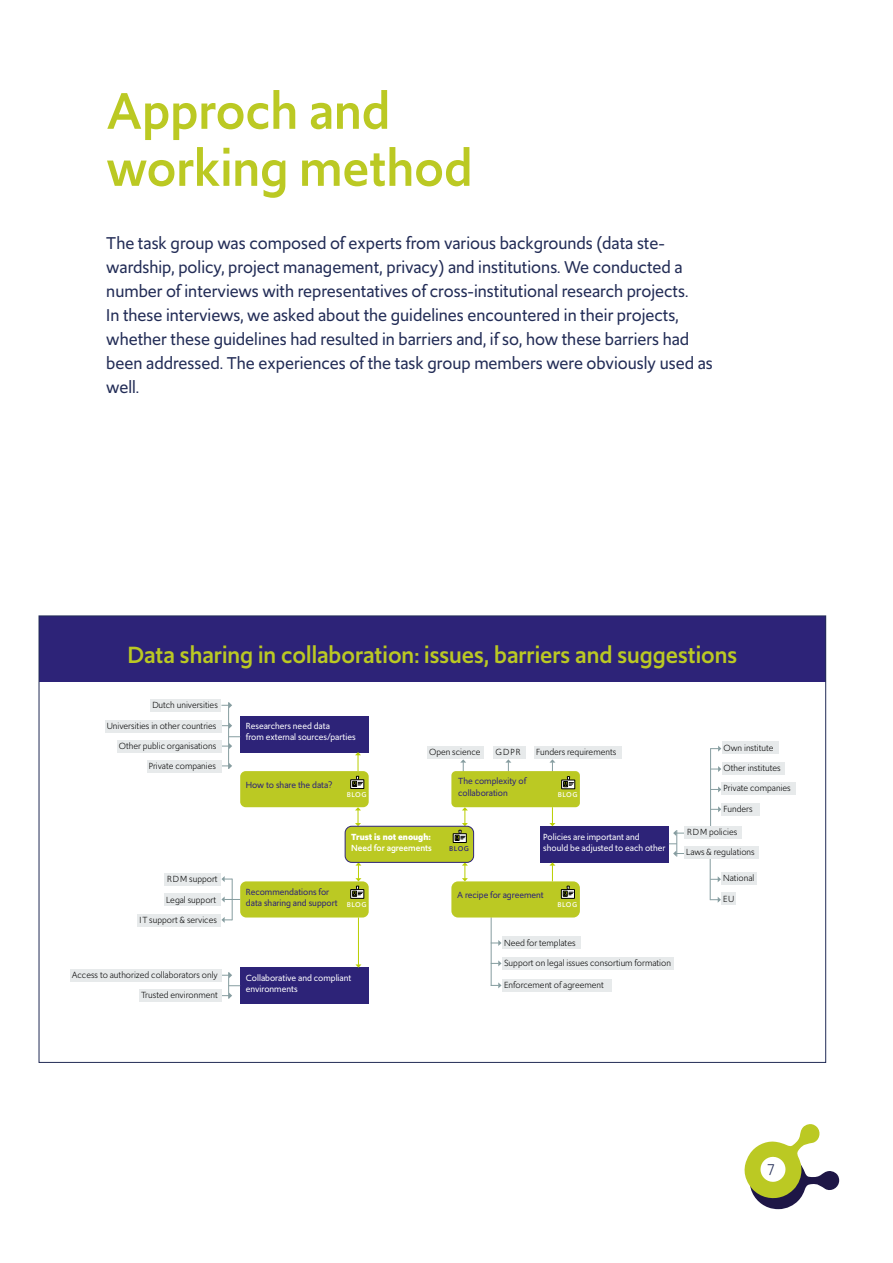
<style>
.page{position:relative;width:893px;height:1263px;background:#fff}
.page>*{position:absolute;margin:0;border:0;box-sizing:border-box;transform-origin:0 0}
.t1{font:500 54px/57px "Upgrade";color:#bbc923}
.t2{font:500 24.75px "Upgrade";color:#bbc923}
.t3{font:18px/24px "Upgrade";color:#222c56}
.t4{font:16.5px "Upgrade";color:#222c56}
.t5{font:9.3px/20.2px "Upgrade";color:#000;text-align:right}
.t6{font:9.3px/11.2px "Upgrade";color:#fff}
.t7{font:9.3px/11.2px "Upgrade";color:#2d2378}
.t8{font:700 9.3px "Upgrade";color:#fff}
.t9{font:500 9.3px "Upgrade";color:#fff}
</style>
<div class="page">
<svg style="left:744px;top:1124px;width:95px;height:85px"></svg>
<svg style="left:460px;top:759px;width:6px;height:12px"></svg>
<svg style="left:505px;top:759px;width:6px;height:12px"></svg>
<svg style="left:549px;top:759px;width:6px;height:12px"></svg>
<svg style="left:355px;top:807px;width:6px;height:19px"></svg>
<svg style="left:462px;top:863px;width:6px;height:18px"></svg>
<hr style="left:491px;top:917px;width:1px;height:69px;background:#869da0">
<div style="left:345px;top:826px;width:129px;height:36px;background:#bbc923;border-radius:7px"></div>
<div style="left:345px;top:826px;width:129px;height:37px;border:1px solid #2d2378;border-radius:7px"></div>
<div style="left:240px;top:771px;width:129px;height:36px;background:#bbc923;border-radius:6px"></div>
<div style="left:240px;top:881px;width:129px;height:36px;background:#bbc923;border-radius:6px"></div>
<div style="left:451px;top:771px;width:129px;height:36px;background:#bbc923;border-radius:4px"></div>
<div style="left:451px;top:881px;width:129px;height:36px;background:#bbc923;border-radius:7px"></div>
<div style="left:240px;top:716px;width:129px;height:36px;background:#2d2378"></div>
<div style="left:240px;top:968px;width:129px;height:36px;background:#2d2378"></div>
<div style="left:540px;top:826px;width:129px;height:36px;background:#2d2378"></div>
<hr style="left:358px;top:917px;width:1px;height:48px;background:#b9ce00">
<svg style="left:355px;top:964px;width:6px;height:4px"></svg>
<svg style="left:549px;top:807px;width:6px;height:19px"></svg>
<svg style="left:549px;top:862px;width:6px;height:19px"></svg>
<svg style="left:491px;top:982px;width:10px;height:6px"></svg>
<svg style="left:221px;top:917px;width:11px;height:6px"></svg>
<svg style="left:221px;top:743px;width:11px;height:6px"></svg>
<svg style="left:711px;top:786px;width:10px;height:6px"></svg>
<svg style="left:221px;top:763px;width:11px;height:6px"></svg>
<svg style="left:711px;top:806px;width:10px;height:6px"></svg>
<svg style="left:491px;top:960px;width:10px;height:6px"></svg>
<svg style="left:221px;top:723px;width:11px;height:6px"></svg>
<svg style="left:710px;top:897px;width:11px;height:6px"></svg>
<svg style="left:711px;top:766px;width:10px;height:6px"></svg>
<svg style="left:221px;top:896px;width:19px;height:6px"></svg>
<svg style="left:491px;top:940px;width:10px;height:6px"></svg>
<svg style="left:221px;top:876px;width:11px;height:6px"></svg>
<svg style="left:221px;top:702px;width:11px;height:6px"></svg>
<svg style="left:711px;top:876px;width:10px;height:6px"></svg>
<svg style="left:711px;top:746px;width:10px;height:6px"></svg>
<hr style="left:232px;top:879px;width:1px;height:41px;background:#869da0">
<hr style="left:228px;top:702px;width:1px;height:67px;background:#869da0">
<hr style="left:710px;top:858px;width:1px;height:42px;background:#869da0">
<hr style="left:710px;top:748px;width:1px;height:79px;background:#869da0">
<svg style="left:669px;top:830px;width:15px;height:26px"></svg>
<svg style="left:221px;top:972px;width:19px;height:27px"></svg>
<div style="left:502px;top:937px;width:79px;height:12px;background:#e7eaeb"></div>
<div style="left:721px;top:872px;width:36px;height:13px;background:#e7eaeb"></div>
<div style="left:722px;top:742px;width:56px;height:12px;background:#e7eaeb"></div>
<div style="left:684px;top:826px;width:58px;height:12px;background:#e7eaeb"></div>
<div style="left:427px;top:746px;width:57px;height:13px;background:#e7eaeb"></div>
<div style="left:164px;top:873px;width:57px;height:13px;background:#e7eaeb"></div>
<div style="left:150px;top:699px;width:71px;height:13px;background:#e7eaeb"></div>
<div style="left:502px;top:957px;width:172px;height:13px;background:#e7eaeb"></div>
<div style="left:721px;top:893px;width:15px;height:12px;background:#e7eaeb"></div>
<div style="left:722px;top:762px;width:62px;height:12px;background:#e7eaeb"></div>
<div style="left:684px;top:846px;width:75px;height:13px;background:#e7eaeb"></div>
<div style="left:494px;top:746px;width:32px;height:13px;background:#e7eaeb"></div>
<div style="left:534px;top:746px;width:88px;height:13px;background:#e7eaeb"></div>
<div style="left:164px;top:893px;width:57px;height:13px;background:#e7eaeb"></div>
<div style="left:105px;top:720px;width:116px;height:12px;background:#e7eaeb"></div>
<div style="left:70px;top:969px;width:151px;height:12px;background:#e7eaeb"></div>
<div style="left:722px;top:782px;width:74px;height:13px;background:#e7eaeb"></div>
<div style="left:138px;top:914px;width:83px;height:12px;background:#e7eaeb"></div>
<div style="left:117px;top:740px;width:104px;height:13px;background:#e7eaeb"></div>
<div style="left:147px;top:760px;width:74px;height:13px;background:#e7eaeb"></div>
<div style="left:139px;top:989px;width:82px;height:13px;background:#e7eaeb"></div>
<div style="left:502px;top:979px;width:110px;height:13px;background:#e7eaeb"></div>
<div style="left:722px;top:803px;width:38px;height:12px;background:#e7eaeb"></div>
<div style="left:39px;top:616px;width:787px;height:66px;background:#2d2378"></div>
<div style="left:350px;top:779px;width:14px;height:10px;border:1px solid #000"></div>
<svg style="left:352px;top:752px;width:11px;height:35px"></svg>
<div style="left:350px;top:889px;width:14px;height:10px;border:1px solid #000"></div>
<svg style="left:352px;top:862px;width:11px;height:35px"></svg>
<div style="left:453px;top:833px;width:14px;height:10px;border:1px solid #000"></div>
<svg style="left:455px;top:807px;width:13px;height:34px"></svg>
<div style="left:561px;top:889px;width:14px;height:10px;border:1px solid #000"></div>
<svg style="left:563px;top:881px;width:10px;height:16px"></svg>
<div style="left:561px;top:780px;width:14px;height:9px;border:1px solid #000"></div>
<svg style="left:563px;top:771px;width:11px;height:16px"></svg>
<h1 class="t1" style="left:106px;top:82px;width:368px">Approch and working method</h1>
<p class="t3" style="left:106px;top:231px;width:608px">The task group was composed of experts from various backgrounds (data ste&shy;wardship, policy, project management, privacy) and institutions. We conducted a number of interviews with representatives of cross-institutional research projects.<br>In these interviews, we asked about the guidelines encountered in their projects, whether these guidelines had resulted in barriers and, if so, how these barriers had been addressed. The experiences of the task group members were obviously used as well.</p>
<h2 class="t2" style="left:127px;top:639px;width:611px">Data sharing in collaboration: issues, barriers and suggestions</h2>
<p class="t5" style="left:152px;top:695px;width:67px">Dutch universities</p>
<p class="t5" style="left:107px;top:715px;width:111px">Universities in other countries</p>
<p class="t5" style="left:119px;top:736px;width:99px">Other public organisations<br>Private companies</p>
<p class="t5" style="left:167px;top:869px;width:52px">RDM support</p>
<p class="t5" style="left:166px;top:889px;width:52px">Legal support</p>
<p class="t5" style="left:140px;top:910px;width:79px">IT support &amp; services</p>
<p class="t5" style="left:72px;top:965px;width:147px">Access to authorized collaborators only</p>
<p class="t5" style="left:141px;top:985px;width:78px">Trusted environment</p>
<p class="t6" style="left:246px;top:720px;width:111px">Researchers need data<br>from external sources/parties</p>
<p class="t7" style="left:246px;top:779px;width:88px">How to share the data?</p>
<p class="t6" style="left:347px;top:788px;width:21px">BlOG</p>
<p class="t5" style="left:429px;top:742px;width:53px">Open science</p>
<p class="t5" style="left:496px;top:742px;width:26px">GDPR</p>
<p class="t5" style="left:536px;top:742px;width:82px">Funders requirements</p>
<p class="t7" style="left:458px;top:776px;width:70px">The complexity of collaboration</p>
<p class="t6" style="left:558px;top:788px;width:21px">BlOG</p>
<p class="t8" style="left:351px;top:830px;width:81px">Trust is not enough:</p>
<p class="t9" style="left:351px;top:841px;width:82px">Need for agreements</p>
<p class="t7" style="left:449px;top:842px;width:21px">BlOG</p>
<p class="t6" style="left:543px;top:831px;width:124px">Policies are important and should be adjusted to each other</p>
<p class="t7" style="left:246px;top:886px;width:93px">Recommendations for data sharing and support</p>
<p class="t6" style="left:347px;top:898px;width:21px">BlOG</p>
<p class="t7" style="left:457px;top:889px;width:88px">A recipe for agreement</p>
<p class="t6" style="left:557px;top:898px;width:21px">BlOG</p>
<p class="t5" style="left:504px;top:932px;width:73px">Need for templates</p>
<p class="t5" style="left:504px;top:953px;width:168px">Support on legal issues consortium formation</p>
<p class="t6" style="left:246px;top:972px;width:107px">Collaborative and compliant environments</p>
<p class="t5" style="left:504px;top:975px;width:101px">Enforcement of agreement</p>
<p class="t5" style="left:724px;top:737px;width:52px">Own institute</p>
<p class="t5" style="left:724px;top:758px;width:59px">Other institutes</p>
<p class="t5" style="left:724px;top:778px;width:69px">Private companies</p>
<p class="t5" style="left:724px;top:798px;width:31px">Funders</p>
<p class="t5" style="left:687px;top:822px;width:52px">RDM policies</p>
<p class="t5" style="left:686px;top:842px;width:70px">Laws &amp; regulations</p>
<p class="t5" style="left:723px;top:868px;width:33px">National</p>
<p class="t5" style="left:723px;top:888px;width:13px">EU</p>
<p class="t4" style="left:767px;top:1155px;width:9px">7</p>
</div>
